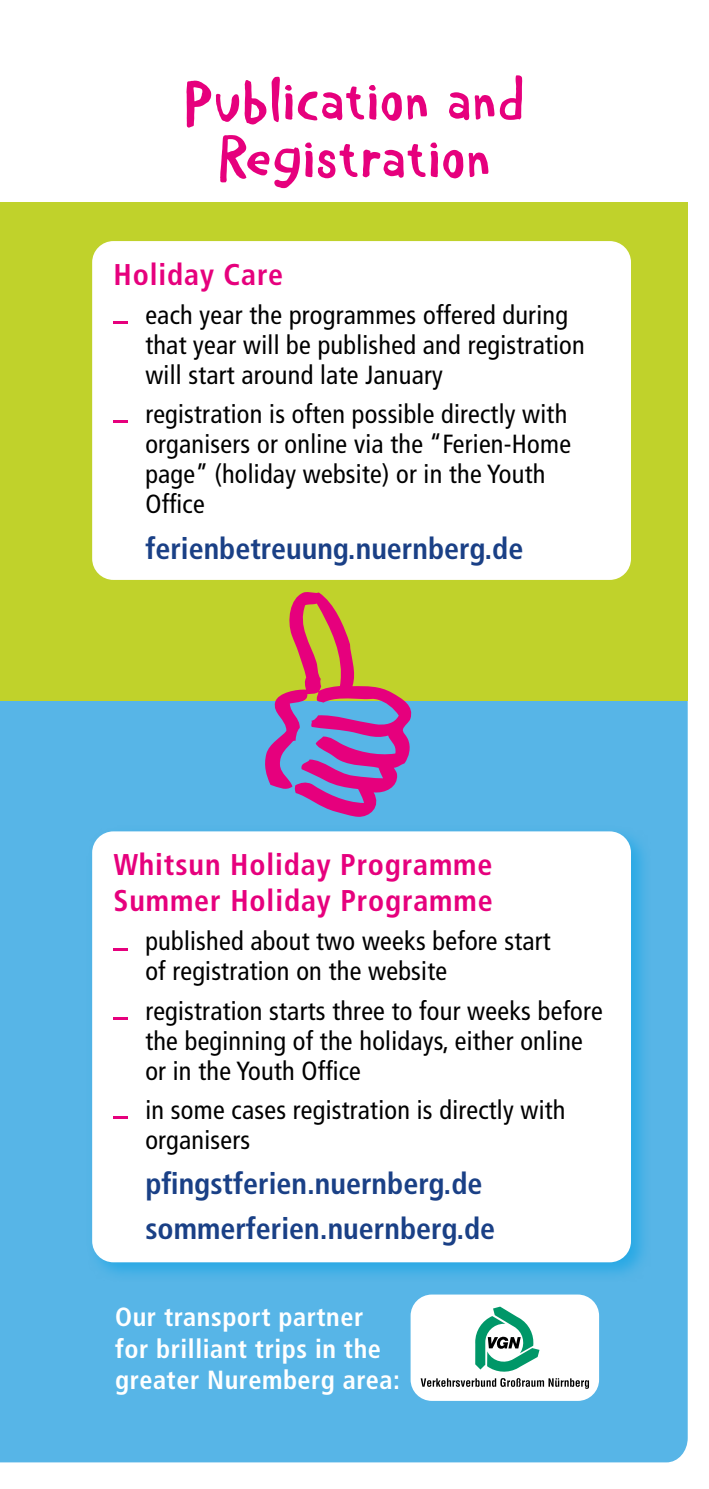
<style>
.page{position:relative;width:709px;height:1489px;background:#fff}
.page>*{position:absolute;margin:0;border:0;box-sizing:border-box;transform-origin:0 0}
.Headline_pink_Daft_Brush_22{font:55px/57.5px "Daft Brush Text";letter-spacing:.05em;color:#e6007d;text-align:center}
.fließ_J5_tab__frutiger_linksbün_10_12{font:700 condensed 30px/36px "Frutiger LT Std";letter-spacing:.03em;color:#e6007d}
.Links_12_pt_blau__tab_4_5_pt{font:700 condensed 30px "Frutiger LT Std";color:#1a4086}
.fließ_J5_tab__frutiger_linksbün_10_12-2{font:700 condensed 30px "Frutiger LT Std";color:#1a4086}
.fließ_J5_tab__frutiger_linksbün_10_12-3{font:condensed 26.25px/30px "Frutiger LT Std";letter-spacing:.01em;color:#000}
.fließ_J5_tab__frutiger_linksbün_10_12-4{font:700 condensed 26.25px/31.2px "Frutiger LT Std";letter-spacing:.02em;color:#fff}
</style>
<div class="page">
<div style="left:0;top:700px;width:687px;height:762px;background:#57b5e7"></div>
<div style="left:0;top:202px;width:687px;height:498px;background:#c0d22b"></div>
<div style="left:410px;top:1294px;width:189px;height:106px;background:#fff;border-radius:21px"></div>
<svg style="left:420px;top:1306px;width:169px;height:82px"></svg>
<div style="left:92px;top:241px;width:539px;height:339px;background:#fff;border-radius:21px"></div>
<hr style="left:113px;top:321px;width:15px;height:3px;background:#e6007d">
<hr style="left:113px;top:420px;width:15px;height:3px;background:#e6007d">
<div style="left:86px;top:825px;width:566px;height:458px;background:#009fe3;opacity:.55"></div>
<div style="left:92px;top:831px;width:539px;height:431px;background:#fff;border-radius:21px"></div>
<hr style="left:113px;top:947px;width:15px;height:3px;background:#e6007d">
<hr style="left:113px;top:1016px;width:15px;height:3px;background:#e6007d">
<svg style="left:113px;top:1116px;width:15px;height:2px"></svg>
<svg style="left:263px;top:592px;width:151px;height:225px"></svg>
<p class="Headline_pink_Daft_Brush_22" style="left:185px;top:71px;width:339px">Publication and<br>Registration</p>
<p class="fließ_J5_tab__frutiger_linksbün_10_12" style="left:113px;top:256px;width:171px">Holiday Care</p>
<p class="fließ_J5_tab__frutiger_linksbün_10_12-3" style="left:145px;top:300px;width:441px">each year the programmes offered during that year will be published and registration will start around late January</p>
<p class="fließ_J5_tab__frutiger_linksbün_10_12-3" style="left:145px;top:399px;width:427px">registration is often possible directly with organisers or online via the “Ferien-Home page” (holiday website) or in the Youth Office</p>
<p class="Links_12_pt_blau__tab_4_5_pt" style="left:145px;top:530px;width:379px">ferienbetreuung.nuernberg.de</p>
<p class="fließ_J5_tab__frutiger_linksbün_10_12" style="left:113px;top:846px;width:381px">Whitsun Holiday Programme<br>Summer Holiday Programme</p>
<p class="fließ_J5_tab__frutiger_linksbün_10_12-3" style="left:145px;top:926px;width:407px">published about two weeks before start of registration on the website</p>
<p class="fließ_J5_tab__frutiger_linksbün_10_12-3" style="left:145px;top:995px;width:459px">registration starts three to four weeks before the beginning of the holidays, either online or in the Youth Office</p>
<p class="fließ_J5_tab__frutiger_linksbün_10_12-3" style="left:145px;top:1094px;width:422px">in some cases registration is directly with organisers</p>
<p class="fließ_J5_tab__frutiger_linksbün_10_12-2" style="left:145px;top:1165px;width:339px">pfingstferien.nuernberg.de</p>
<p class="Links_12_pt_blau__tab_4_5_pt" style="left:145px;top:1211px;width:351px">sommerferien.nuernberg.de</p>
<p class="fließ_J5_tab__frutiger_linksbün_10_12-4" style="left:115px;top:1301px;width:286px">Our transport partner for brilliant trips in the greater Nuremberg area:</p>
</div>
